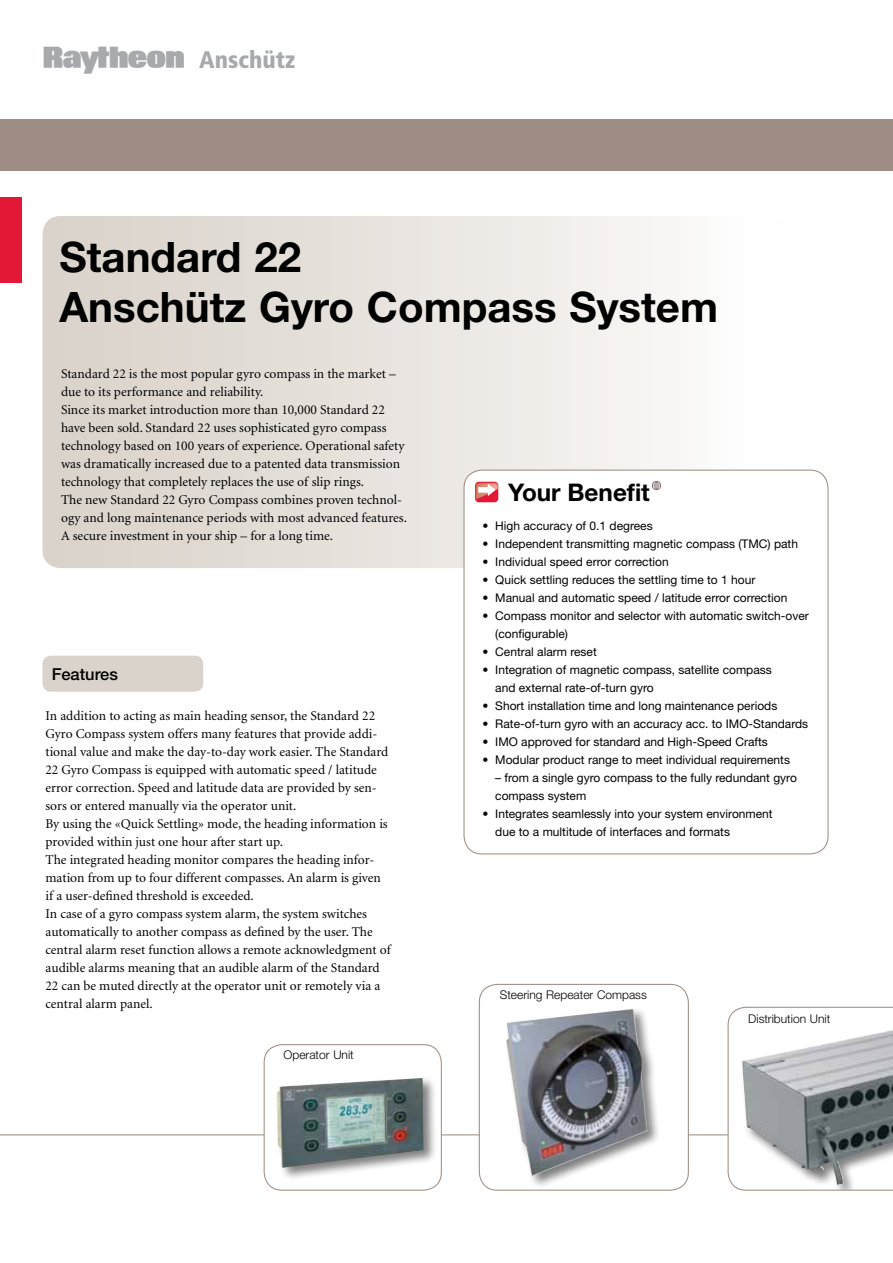
<style>
.page{position:relative;width:893px;height:1263px;background:#fff}
.page>*{position:absolute;margin:0;border:0;box-sizing:border-box;transform-origin:0 0}
.t1{font:700 42px/50.4px "Helvetica Neue";color:#000}
.t2{font:700 24.3px "Helvetica Neue";color:#000}
.t3{font:900 condensed 24px "Frutiger";color:#a7a9ac}
.t4{font:500 16.5px "Helvetica Neue";color:#000}
.t5{font:13.5px/18px "Minion";color:#000}
.t6{font:12px/18px "Helvetica Neue";color:#000}
.t7{font:300 12px "Helvetica Neue";color:#000}
.s1{font-family:"Raytheon";font-weight:400;font-stretch:normal;font-size:27px}
</style>
<div class="page">
<hr style="left:0;top:1134px;width:893px;height:1px;background:#9d8d85">
<div style="left:0;top:119px;width:893px;height:51px;background:#9d8d85"></div>
<svg style="left:43px;top:216px;width:744px;height:352px"></svg>
<div style="left:0;top:197px;width:21px;height:85px;background:#e31837"></div>
<svg style="left:728px;top:1007px;width:165px;height:184px"></svg>
<div style="left:264px;top:1045px;width:177px;height:145px;background:#fff;border-radius:18px"></div>
<div style="left:274px;top:1076px;width:163px;height:105px;background:#000;opacity:.5"></div>
<img style="left:276px;top:1078px;width:148px;height:90px">
<div style="left:264px;top:1044px;width:178px;height:147px;border:1px solid #9d8d85;border-radius:18px"></div>
<div style="left:479px;top:984px;width:209px;height:206px;background:#fff;border-radius:18px"></div>
<div style="left:504px;top:1007px;width:157px;height:182px;background:#000;opacity:.5"></div>
<img style="left:506px;top:1009px;width:141px;height:167px">
<div style="left:479px;top:984px;width:210px;height:207px;border:1px solid #9d8d85;border-radius:18px"></div>
<div style="left:464px;top:470px;width:364px;height:384px;background:#fff;border-radius:18px"></div>
<svg style="left:652px;top:482px;width:8px;height:8px"></svg>
<div style="left:475px;top:482px;width:23px;height:20px;background:#e31837;border-radius:4px"></div>
<img style="left:475px;top:482px;width:23px;height:18px">
<svg style="left:478px;top:484px;width:17px;height:12px"></svg>
<div style="left:42px;top:656px;width:161px;height:36px;background:#dad3cc;border-radius:9px"></div>
<h3 class="t3" style="left:44px;top:46px;width:253px"><span class="s1">R</span>Anschütz</h3>
<h1 class="t1" style="left:60px;top:231px;width:660px">Standard 22<br>Anschütz Gyro Compass System</h1>
<p class="t5" style="left:61px;top:365px;width:347px">Standard 22 is the most popular gyro compass in the market – due to its performance and reliability.<br>Since its market introduction more than 10,000 Standard 22 have been sold. Standard 22 uses sophisticated gyro compass technology based on 100 years of experience. Operational safety was dramatically increased due to a patented data transmission technology that completely replaces the use of slip rings.<br>The new Standard 22 Gyro Compass combines proven technol&shy;ogy and long maintenance periods with most advanced features.<br>A secure investment in your ship – for a long time.</p>
<p class="t4" style="left:52px;top:664px;width:68px">Features</p>
<p class="t5" style="left:45px;top:707px;width:347px">In addition to acting as main heading sensor, the Standard 22<br>Gyro Compass system offers many features that provide addi&shy;tional value and make the day-to-day work easier. The Standard 22 Gyro Compass is equipped with automatic speed / latitude error correction. Speed and latitude data are provided by sen&shy;sors or entered manually via the operator unit.<br>By using the «Quick Settling» mode, the heading information is provided within just one hour after start up.<br>The integrated heading monitor compares the heading infor&shy;mation from up to four different compasses. An alarm is given if a user-defined threshold is exceeded.<br>In case of a gyro compass system alarm, the system switches automatically to another compass as defined by the user. The central alarm reset function allows a remote acknowledgment of audible alarms meaning that an audible alarm of the Standard 22 can be muted directly at the operator unit or remotely via a central alarm panel.</p>
<p class="t7" style="left:284px;top:1047px;width:72px">Operator Unit</p>
<h2 class="t2" style="left:508px;top:477px;width:143px">Your Benefit</h2>
<p class="t6" style="left:483px;top:517px;width:172px">• High accuracy of 0.1 degrees</p>
<p class="t6" style="left:483px;top:535px;width:317px">• Independent transmitting magnetic compass (TMC) path</p>
<p class="t6" style="left:483px;top:553px;width:188px">• Individual speed error correction</p>
<p class="t6" style="left:483px;top:571px;width:274px">• Quick settling reduces the settling time to 1 hour</p>
<p class="t6" style="left:483px;top:589px;width:306px">• Manual and automatic speed / latitude error correction</p>
<p class="t6" style="left:495px;top:607px;width:315px;text-indent:-13px">• Compass monitor and selector with automatic switch-over (configurable)</p>
<p class="t6" style="left:483px;top:643px;width:116px">• Central alarm reset</p>
<p class="t6" style="left:495px;top:661px;width:278px;text-indent:-13px">• Integration of magnetic compass, satellite compass and external rate-of-turn gyro</p>
<p class="t6" style="left:483px;top:697px;width:296px">• Short installation time and long maintenance periods</p>
<p class="t6" style="left:483px;top:715px;width:327px">• Rate-of-turn gyro with an accuracy acc. to IMO-Standards</p>
<p class="t6" style="left:483px;top:733px;width:287px">• IMO approved for standard and High-Speed Crafts</p>
<p class="t6" style="left:483px;top:751px;width:309px">• Modular product range to meet individual requirements</p>
<p class="t6" style="left:495px;top:769px;width:303px">– from a single gyro compass to the fully redundant gyro compass system</p>
<p class="t6" style="left:495px;top:805px;width:279px;text-indent:-13px">• Integrates seamlessly into your system environment due to a multitude of interfaces and formats</p>
<p class="t7" style="left:500px;top:987px;width:148px">Steering Repeater Compass</p>
<p class="t7" style="left:748px;top:1011px;width:84px">Distribution Unit</p>
</div>
